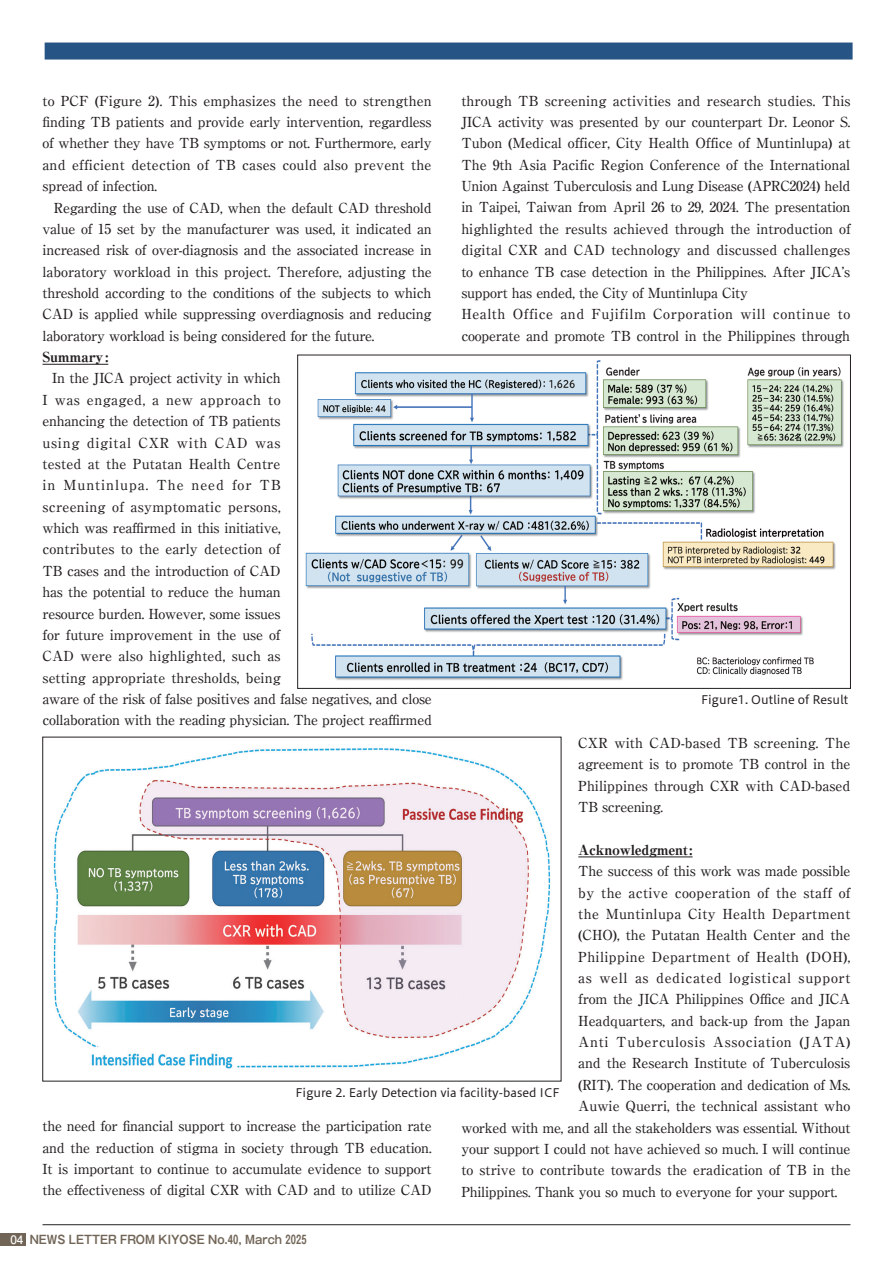
<style>
.page{position:relative;width:893px;height:1263px;background:#fff}
.page>*{position:absolute;margin:0;border:0;box-sizing:border-box;transform-origin:0 0}
.t1{font:500 13.8px/21.3px "Ryumin Pr 6 N";letter-spacing:-.01em;color:#231f20;text-align:justify}
.t2{font:500 13.8px "Ryumin Pr 6 N";letter-spacing:.025em;color:#231f20}
.t3{font:500 13.8px "Ryumin Pr 6 N";letter-spacing:.045em;color:#231f20}
.t4{font:500 13.8px "Ryumin Pr 6 N";letter-spacing:.05em;color:#231f20}
.t5{font:800 13.8px "Ryumin Pr 6 N";letter-spacing:-.02em;color:#231f20}
.t6{font:11.7px "Hiragino UD Sans Std W4";color:#231f20}
.t7{font:700 11.7px "Gothic MB101 Pr 6 N De";color:#716557;scale:.9 1}
.s1{font-family:"Futo Go B101 Pr 6 N";color:#fff}
</style>
<div class="page">
<div style="left:0;top:1233px;width:26px;height:13px;background:#716557"></div>
<div style="left:45px;top:43px;width:808px;height:17px;background:#265484"></div>
<hr style="left:43px;top:1224px;width:807px;height:1px;background:#231f20">
<hr style="left:43px;top:364px;width:65px;height:1px;background:#231f20">
<hr style="left:578px;top:856px;width:115px;height:1px;background:#231f20">
<img style="left:305px;top:360px;width:539px;height:320px">
<img style="left:53px;top:748px;width:498px;height:321px">
<p class="t1" style="left:43px;top:89px;width:391px">to PCF (Figure 2). This emphasizes the need to strengthen finding TB patients and provide early intervention, regardless of whether they have TB symptoms or not. Furthermore, early and efficient detection of TB cases could also prevent the spread of infection.</p>
<p class="t1" style="left:43px;top:196px;width:391px;text-indent:11px">Regarding the use of CAD, when the default CAD threshold value of 15 set by the manufacturer was used, it indicated an increased risk of over-diagnosis and the associated increase in laboratory workload in this project. Therefore, adjusting the threshold according to the conditions of the subjects to which CAD is applied while suppressing overdiagnosis and reducing laboratory workload is being considered for the future.</p>
<p class="t5" style="left:43px;top:346px;width:68px">Summary:</p>
<p class="t1" style="left:43px;top:367px;width:391px;text-align:left;text-indent:10px">In the JICA project activity in which<br>I was engaged, a new approach to<br>enhancing the detection of TB patients<br>using digital CXR with CAD was<br>tested at the Putatan Health Centre<br>in Muntinlupa. The need for TB<br>screening of asymptomatic persons,<br>which was reaffirmed in this initiative,<br>contributes to the early detection of<br>TB cases and the introduction of CAD<br>has the potential to reduce the human<br>resource burden. However, some issues<br>for future improvement in the use of<br>CAD were also highlighted, such as<br>setting appropriate thresholds, being<br>aware of the risk of false positives and false negatives, and close collaboration with the reading physician. The project reaffirmed</p>
<p class="t1" style="left:461px;top:89px;width:391px;text-align:left">through TB screening activities and research studies. This JICA activity was presented by our counterpart Dr. Leonor S.<br>Tubon (Medical officer, City Health Office of Muntinlupa) at The 9th Asia Pacific Region Conference of the International Union Against Tuberculosis and Lung Disease (APRC2024) held in Taipei, Taiwan from April 26 to 29, 2024. The presentation highlighted the results achieved through the introduction of digital CXR and CAD technology and discussed challenges to enhance TB case detection in the Philippines. After JICA’s support has ended, the City of Muntinlupa City<br>Health Office and Fujifilm Corporation will continue to cooperate and promote TB control in the Philippines through</p>
<p class="t6" style="left:701px;top:691px;width:149px">Figure1. Outline of Result</p>
<p class="t1" style="left:578px;top:731px;width:274px">CXR with CAD-based TB screening. The agreement is to promote TB control in the Philippines through CXR with CAD-based TB screening.</p>
<p class="t5" style="left:578px;top:839px;width:116px">Acknowledgment:</p>
<p class="t1" style="left:578px;top:860px;width:274px">The success of this work was made possible</p>
<p class="t2" style="left:578px;top:881px;width:274px">by the active cooperation of the staff of</p>
<p class="t2" style="left:578px;top:903px;width:274px">the Muntinlupa City Health Department</p>
<p class="t1" style="left:578px;top:924px;width:274px">(CHO), the Putatan Health Center and the</p>
<p class="t2" style="left:578px;top:945px;width:274px">Philippine Department of Health (DOH),</p>
<p class="t3" style="left:578px;top:967px;width:274px">as well as dedicated logistical support</p>
<p class="t1" style="left:578px;top:988px;width:274px">from the JICA Philippines Office and JICA</p>
<p class="t1" style="left:578px;top:1009px;width:274px">Headquarters, and back-up from the Japan</p>
<p class="t4" style="left:578px;top:1031px;width:274px">Anti Tuberculosis Association (JATA)</p>
<p class="t1" style="left:578px;top:1052px;width:274px">and the Research Institute of Tuberculosis</p>
<p class="t1" style="left:578px;top:1073px;width:274px">(RIT). The cooperation and dedication of Ms.</p>
<p class="t1" style="left:578px;top:1095px;width:273px">Auwie Querri, the technical assistant who</p>
<p class="t1" style="left:461px;top:1116px;width:391px">worked with me, and all the stakeholders was essential. Without</p>
<p class="t1" style="left:461px;top:1137px;width:391px">your support I could not have achieved so much. I will continue</p>
<p class="t1" style="left:461px;top:1159px;width:391px">to strive to contribute towards the eradication of TB in the</p>
<p class="t1" style="left:461px;top:1180px;width:378px">Philippines. Thank you so much to everyone for your support.</p>
<p class="t6" style="left:295px;top:1083px;width:266px">Figure 2. Early Detection via facility-based ICF</p>
<p class="t1" style="left:43px;top:1115px;width:391px">the need for financial support to increase the participation rate and the reduction of stigma in society through TB education.<br>It is important to continue to accumulate evidence to support the effectiveness of digital CXR with CAD and to utilize CAD</p>
<p class="t7" style="left:10px;top:1229px;width:331px"><span class="s1">04</span> NEWS LETTER FROM KIYOSE No.40, March 2025</p>
</div>
